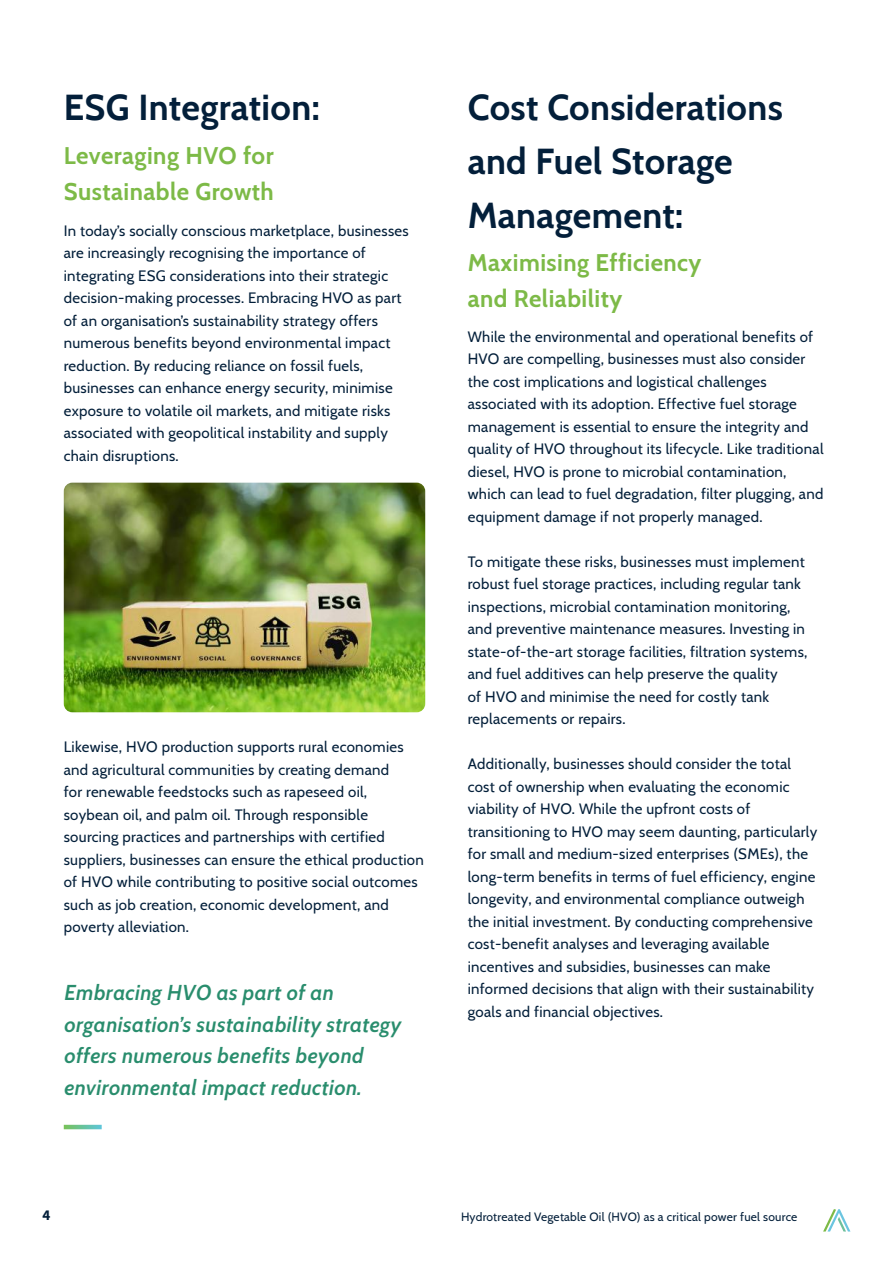
<style>
.page{position:relative;width:893px;height:1263px;background:#fff}
.page>*{position:absolute;margin:0;border:0;box-sizing:border-box;transform-origin:0 0}
.t1{font:700 36px/54px "Cabin";letter-spacing:.01em;color:#031f3a}
.t2{font:700 24px/36px "Cabin";letter-spacing:.02em;color:#7dba47}
.t3{font:italic 600 21px/31.5px "Cabin";letter-spacing:.02em;color:#298d6d}
.t4{font:15px/22.5px "Cabin";letter-spacing:.02em;color:#031f3a}
.t5{font:15px "Source Sans Variable";color:#031f3a}
.t6{font:12px "Cabin";letter-spacing:.02em;color:#031f3a}
</style>
<div class="page">
<svg style="left:823px;top:1209px;width:27px;height:22px"></svg>
<svg style="left:64px;top:1125px;width:38px;height:4px"></svg>
<img style="left:64px;top:483px;width:361px;height:229px">
<h1 class="t1" style="left:64px;top:78px;width:257px">ESG Integration:</h1>
<h2 class="t2" style="left:64px;top:136px;width:212px">Leveraging HVO for<br>Sustainable Growth</h2>
<p class="t4" style="left:64px;top:218px;width:346px">In today’s socially conscious marketplace, businesses are increasingly recognising the importance of integrating ESG considerations into their strategic decision-making processes. Embracing HVO as part of an organisation’s sustainability strategy offers numerous benefits beyond environmental impact reduction. By reducing reliance on fossil fuels, businesses can enhance energy security, minimise exposure to volatile oil markets, and mitigate risks associated with geopolitical instability and supply chain disruptions.</p>
<p class="t4" style="left:64px;top:735px;width:362px">Likewise, HVO production supports rural economies and agricultural communities by creating demand<br>for renewable feedstocks such as rapeseed oil, soybean oil, and palm oil. Through responsible sourcing practices and partnerships with certified suppliers, businesses can ensure the ethical production of HVO while contributing to positive social outcomes such as job creation, economic development, and poverty alleviation.</p>
<h3 class="t3" style="left:64px;top:975px;width:338px">Embracing HVO as part of an organisation’s sustainability strategy offers numerous benefits beyond environmental impact reduction.</h3>
<h1 class="t1" style="left:468px;top:78px;width:317px">Cost Considerations and Fuel Storage<br>Management:</h1>
<h2 class="t2" style="left:468px;top:243px;width:235px">Maximising Efficiency and Reliability</h2>
<p class="t4" style="left:468px;top:324px;width:357px">While the environmental and operational benefits of HVO are compelling, businesses must also consider the cost implications and logistical challenges associated with its adoption. Effective fuel storage management is essential to ensure the integrity and quality of HVO throughout its lifecycle. Like traditional diesel, HVO is prone to microbial contamination, which can lead to fuel degradation, filter plugging, and equipment damage if not properly managed.</p>
<p class="t4" style="left:468px;top:549px;width:341px">To mitigate these risks, businesses must implement robust fuel storage practices, including regular tank inspections, microbial contamination monitoring, and preventive maintenance measures. Investing in state-of-the-art storage facilities, filtration systems, and fuel additives can help preserve the quality<br>of HVO and minimise the need for costly tank replacements or repairs.</p>
<p class="t4" style="left:468px;top:752px;width:351px">Additionally, businesses should consider the total cost of ownership when evaluating the economic viability of HVO. While the upfront costs of transitioning to HVO may seem daunting, particularly for small and medium-sized enterprises (SMEs), the long-term benefits in terms of fuel efficiency, engine longevity, and environmental compliance outweigh the initial investment. By conducting comprehensive cost-benefit analyses and leveraging available incentives and subsidies, businesses can make informed decisions that align with their sustainability goals and financial objectives.</p>
<p class="t5" style="left:43px;top:1206px;width:9px">4</p>
<p class="t6" style="left:461px;top:1207px;width:338px">Hydrotreated Vegetable Oil (HVO) as a critical power fuel source</p>
</div>
